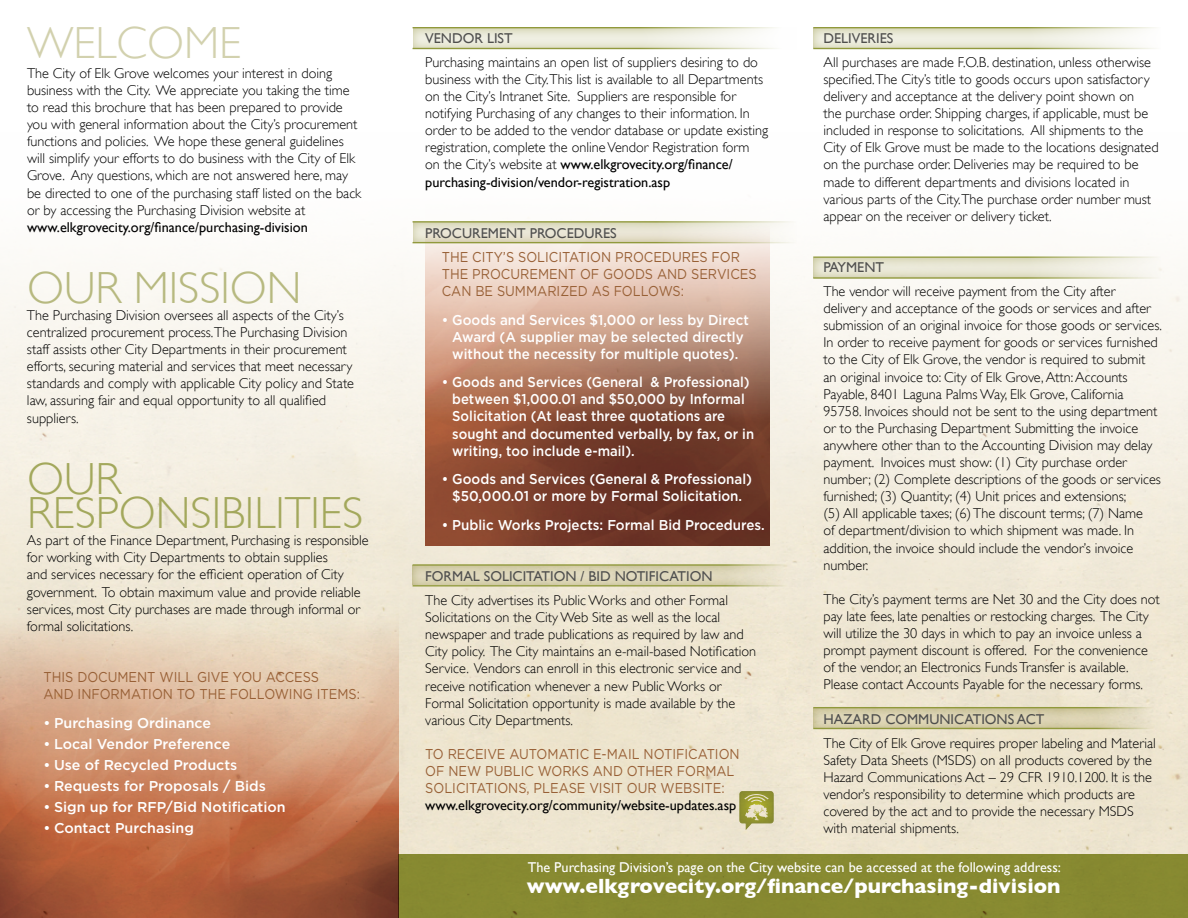
<style>
.page{position:relative;width:1188px;height:918px;background:#fff}
.page>*{position:absolute;margin:0;border:0;box-sizing:border-box;transform-origin:0 0}
.t1{font:300 45px/34.5px "Gill Sans";color:#a3a85c}
.t2{font:300 45px "Gill Sans";color:#b7b980}
.t3{font:300 45px "Gill Sans";color:#d2d1ae}
.t4{font:700 21px "Gill Sans";color:#fff}
.t5{font:300 14.25px/17.1px "Gill Sans";color:#000}
.t6{font:500 14.25px/17.1px "Gotham";color:#fff;text-align:center;scale:.94 1}
.t7{font:14.25px/17.1px "Gotham";color:#986036;scale:.9 1}
.t8{font:500 14.25px "Gotham";color:#fff}
.t9{font:14.25px "Gill Sans";color:#56565a}
.t10{font:14.25px "Gill Sans";color:#000}
.t11{font:14.25px "Gill Sans";color:#fff}
.s1{font-weight:400}
</style>
<div class="page">
<img style="left:0;top:243px;width:1188px;height:611px">
<img style="left:0;top:595px;width:398px;height:323px">
<img style="left:425px;top:243px;width:345px;height:302px">
<div style="left:398px;top:854px;width:790px;height:64px;background:#878931"></div>
<svg style="left:739px;top:791px;width:35px;height:40px"></svg>
<div style="left:403px;top:213px;width:403px;height:30px;background:#fff;opacity:.75"></div>
<hr style="left:413px;top:221px;width:384px;height:2px;background:#91993c">
<hr style="left:413px;top:242px;width:384px;height:1px;background:#91993c">
<div style="left:403px;top:556px;width:402px;height:30px;background:#fff;opacity:.75"></div>
<hr style="left:413px;top:564px;width:383px;height:2px;background:#91993c">
<hr style="left:413px;top:585px;width:383px;height:1px;background:#91993c">
<div style="left:804px;top:699px;width:367px;height:30px;background:#fff;opacity:.75"></div>
<hr style="left:813px;top:707px;width:348px;height:1px;background:#91993c">
<hr style="left:813px;top:728px;width:348px;height:1px;background:#91993c">
<div style="left:804px;top:248px;width:367px;height:30px;background:#fff;opacity:.75"></div>
<hr style="left:813px;top:256px;width:348px;height:2px;background:#91993c">
<hr style="left:813px;top:277px;width:348px;height:2px;background:#91993c">
<div style="left:804px;top:19px;width:367px;height:30px;background:#fff;opacity:.75"></div>
<hr style="left:813px;top:27px;width:348px;height:1px;background:#91993c">
<hr style="left:813px;top:48px;width:348px;height:1px;background:#91993c">
<div style="left:403px;top:19px;width:403px;height:30px;background:#fff;opacity:.75"></div>
<hr style="left:413px;top:27px;width:384px;height:1px;background:#91993c">
<hr style="left:413px;top:48px;width:384px;height:1px;background:#91993c">
<h1 class="t3" style="left:27px;top:8px;width:216px">WELCOME</h1>
<p class="t5" style="left:27px;top:64px;width:336px">The City of Elk Grove welcomes your interest in doing business with the City. We appreciate you taking the time to read this brochure that has been prepared to provide you with general information about the City’s procurement functions and policies. We hope these general guidelines will simplify your efforts to do business with the City of Elk Grove. Any questions, which are not answered here, may be directed to one of the purchasing staff listed on the back or by accessing the Purchasing Division website at</p>
<p class="t10" style="left:27px;top:219px;width:282px">www.elkgrovecity.org/finance/purchasing-division</p>
<h1 class="t2" style="left:27px;top:253px;width:276px">OUR MISSION</h1>
<p class="t5" style="left:27px;top:323px;width:329px">centralized procurement process.The Purchasing Division staff assists other City Departments in their procurement efforts, securing material and services that meet necessary standards and comply with applicable City policy and State law, assuring fair and equal opportunity to all qualified suppliers.</p>
<h1 class="t1" style="left:27px;top:460px;width:338px">OUR<br>RESPONSIBILITIES</h1>
<p class="t5" style="left:27px;top:531px;width:343px">As part of the Finance Department, Purchasing is responsible for working with City Departments to obtain supplies<br>and services necessary for the efficient operation of City government. To obtain maximum value and provide reliable services, most City purchases are made through informal or formal solicitations.</p>
<p class="t5" style="left:27px;top:306px;width:318px">The Purchasing Division oversees all aspects of the City’s</p>
<p class="t7" style="left:44px;top:668px;width:353px">THIS DOCUMENT WILL GIVE YOU ACCESS<br>AND INFORMATION TO THE FOLLOWING ITEMS:</p>
<p class="t8" style="left:44px;top:713px;width:169px">• Purchasing Ordinance</p>
<p class="t8" style="left:44px;top:734px;width:188px">• Local Vendor Preference</p>
<p class="t8" style="left:44px;top:755px;width:195px">• Use of Recycled Products</p>
<p class="t8" style="left:44px;top:776px;width:224px">• Requests for Proposals / Bids</p>
<p class="t8" style="left:44px;top:797px;width:244px">• Sign up for RFP/Bid Notification</p>
<p class="t8" style="left:44px;top:818px;width:152px">• Contact Purchasing</p>
<p class="t9" style="left:425px;top:30px;width:89px">VENDOR LIST</p>
<p class="t5" style="left:425px;top:53px;width:344px">Purchasing maintains an open list of suppliers desiring to do business with the City.This list is available to all Departments on the City’s Intranet Site. Suppliers are responsible for notifying Purchasing of any changes to their information. In order to be added to the vendor database or update existing registration, complete the online Vendor Registration form<br>on the City’s website at <span class="s1">www.elkgrovecity.org/finance/ purchasing-division/vendor-registration.asp</span></p>
<p class="t9" style="left:425px;top:225px;width:193px">PROCUREMENT PROCEDURES</p>
<p class="t7" style="left:442px;top:248px;width:351px">THE CITY’S SOLICITATION PROCEDURES FOR<br>THE PROCUREMENT OF GOODS AND SERVICES<br>CAN BE SUMMARIZED AS FOLLOWS:</p>
<p class="t6" style="left:442px;top:311px;width:328px">• Goods and Services $1,000 or less by Direct<br>Award (A supplier may be selected directly without the necessity for multiple quotes).</p>
<p class="t6" style="left:452px;top:373px;width:323px;text-align:left;text-indent:-10px">• Goods and Services (General &amp; Professional) between $1,000.01 and $50,000 by Informal Solicitation (At least three quotations are sought and documented verbally, by fax, or in writing, too include e-mail).</p>
<p class="t6" style="left:442px;top:470px;width:332px">• Goods and Services (General &amp; Professional) $50,000.01 or more by Formal Solicitation.</p>
<p class="t6" style="left:442px;top:516px;width:345px">• Public Works Projects: Formal Bid Procedures.</p>
<p class="t9" style="left:425px;top:568px;width:289px">FORMAL SOLICITATION / BID NOTIFICATION</p>
<p class="t5" style="left:425px;top:591px;width:332px">The City advertises its Public Works and other Formal Solicitations on the City Web Site as well as the local newspaper and trade publications as required by law and City policy. The City maintains an e-mail-based Notification Service. Vendors can enroll in this electronic service and receive notification whenever a new Public Works or Formal Solicitation opportunity is made available by the various City Departments.</p>
<p class="t7" style="left:425px;top:745px;width:351px">TO RECEIVE AUTOMATIC E-MAIL NOTIFICATION<br>OF NEW PUBLIC WORKS AND OTHER FORMAL<br>SOLICITATIONS, PLEASE VISIT OUR WEBSITE:</p>
<p class="t10" style="left:425px;top:797px;width:313px">www.elkgrovecity.org/community/website-updates.asp</p>
<p class="t9" style="left:824px;top:30px;width:71px">DELIVERIES</p>
<p class="t5" style="left:824px;top:53px;width:337px">All purchases are made F.O.B. destination, unless otherwise specified.The City’s title to goods occurs upon satisfactory delivery and acceptance at the delivery point shown on<br>the purchase order. Shipping charges, if applicable, must be included in response to solicitations. All shipments to the City of Elk Grove must be made to the locations designated on the purchase order. Deliveries may be required to be made to different departments and divisions located in various parts of the City.The purchase order number must appear on the receiver or delivery ticket.</p>
<p class="t9" style="left:824px;top:259px;width:62px">PAYMENT</p>
<p class="t5" style="left:824px;top:282px;width:340px">The vendor will receive payment from the City after delivery and acceptance of the goods or services and after submission of an original invoice for those goods or services.<br>In order to receive payment for goods or services furnished to the City of Elk Grove, the vendor is required to submit an original invoice to: City of Elk Grove, Attn: Accounts Payable, 8401 Laguna Palms Way, Elk Grove, California 95758. Invoices should not be sent to the using department or to the Purchasing Department Submitting the invoice anywhere other than to the Accounting Division may delay payment. Invoices must show: (1) City purchase order number; (2) Complete descriptions of the goods or services furnished; (3) Quantity; (4) Unit prices and extensions;<br>(5) All applicable taxes; (6) The discount terms; (7) Name<br>of department/division to which shipment was made. In addition, the invoice should include the vendor’s invoice number.</p>
<p class="t5" style="left:824px;top:590px;width:338px">The City’s payment terms are Net 30 and the City does not pay late fees, late penalties or restocking charges. The City will utilize the 30 days in which to pay an invoice unless a prompt payment discount is offered. For the convenience of the vendor, an Electronics Funds Transfer is available.<br>Please contact Accounts Payable for the necessary forms.</p>
<p class="t9" style="left:824px;top:710px;width:222px">HAZARD COMMUNICATIONS ACT</p>
<p class="t5" style="left:824px;top:734px;width:334px">The City of Elk Grove requires proper labeling and Material Safety Data Sheets (MSDS) on all products covered by the Hazard Communications Act – 29 CFR 1910.1200. It is the vendor’s responsibility to determine which products are covered by the act and to provide the necessary MSDS with material shipments.</p>
<p class="t11" style="left:528px;top:859px;width:535px">The Purchasing Division’s page on the City website can be accessed at the following address:</p>
<h2 class="t4" style="left:527px;top:874px;width:535px">www.elkgrovecity.org/finance/purchasing-division</h2>
</div>
